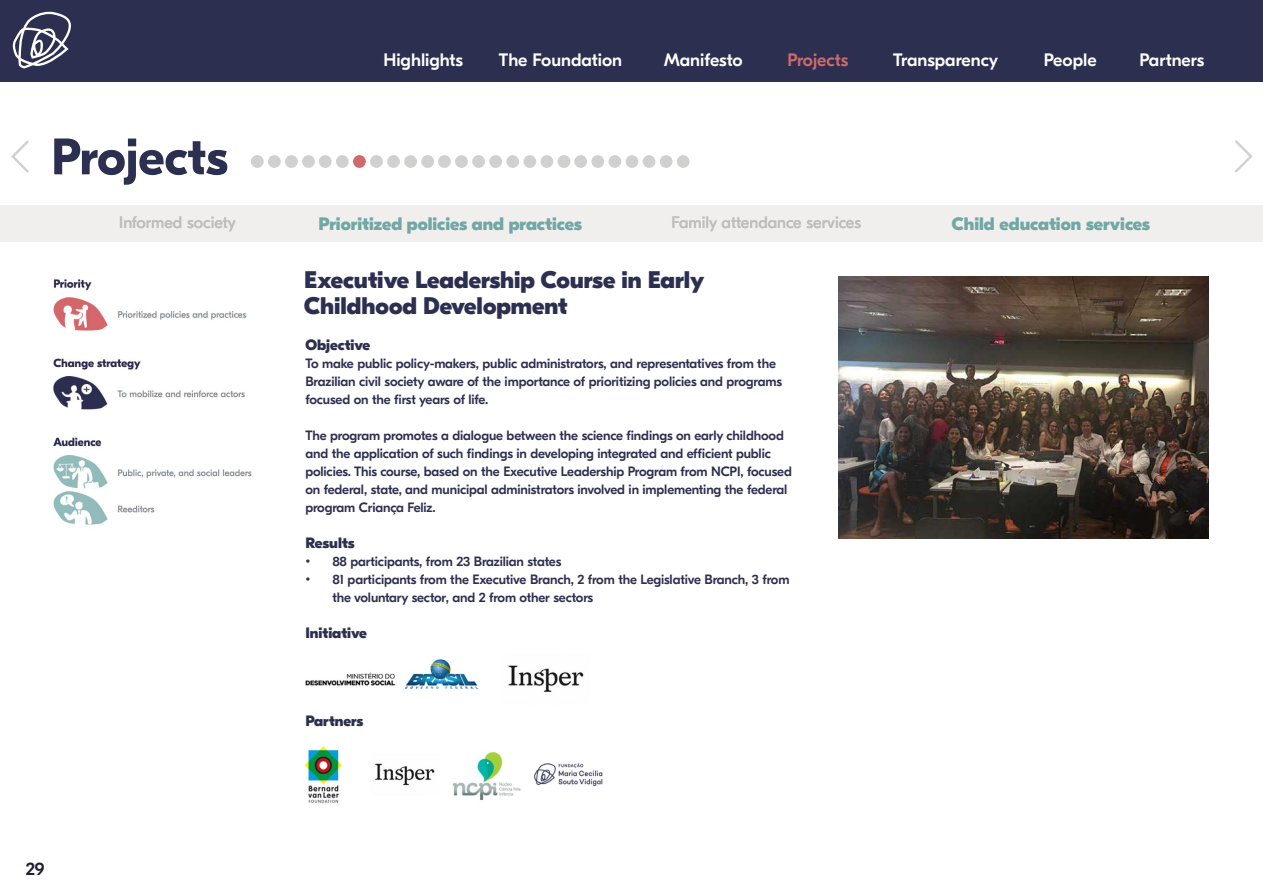
<style>
.page{position:relative;width:1263px;height:893px;background:#fff}
.page>*{position:absolute;margin:0;border:0;box-sizing:border-box;transform-origin:0 0}
.t1{font:700 51.15px "GT Eesti Pro Display";color:#2c2f4f}
.t2{font:800 24px/25.5px "GT Eesti Pro Display";color:#2c2f4f}
.t3{font:500 18px "GT Eesti Pro Display";color:#fff}
.t4{font:800 18px "GT Eesti Pro Display";color:#71a7a4}
.t5{font:500 18px "GT Eesti Pro Display";color:#ce6a6c}
.t6{font:500 18px "GT Eesti Pro Display";color:#1d1e35}
.t7{font:16.5px "GT Eesti Pro Display";color:#c2bdbb}
.t8{font:800 15px "GT Eesti Pro Display";color:#2c2f4f}
.t9{font:500 13.5px/18px "GT Eesti Pro Display";letter-spacing:-.01em;color:#2c2f4f}
</style>
<div class="page">
<svg style="left:1235px;top:140px;width:18px;height:33px"></svg>
<svg style="left:11px;top:140px;width:18px;height:33px"></svg>
<div style="left:0;top:205px;width:1263px;height:37px;background:#f0efee"></div>
<img style="left:838px;top:277px;width:371px;height:261px">
<img style="left:305px;top:659px;width:279px;height:33px">
<img style="left:304px;top:746px;width:300px;height:57px">
<div style="left:353px;top:155px;width:13px;height:13px;background:#ce6a6c;border-radius:50%"></div>
<div style="left:268px;top:155px;width:13px;height:13px;background:#d2d0cf;border-radius:50%"></div>
<div style="left:540px;top:155px;width:13px;height:13px;background:#d2d0cf;border-radius:50%"></div>
<div style="left:404px;top:155px;width:13px;height:13px;background:#d2d0cf;border-radius:50%"></div>
<div style="left:660px;top:155px;width:12px;height:13px;background:#d2d0cf;border-radius:50%"></div>
<div style="left:336px;top:155px;width:13px;height:13px;background:#d2d0cf;border-radius:50%"></div>
<div style="left:608px;top:155px;width:13px;height:13px;background:#d2d0cf;border-radius:50%"></div>
<div style="left:472px;top:155px;width:13px;height:13px;background:#d2d0cf;border-radius:50%"></div>
<div style="left:489px;top:155px;width:13px;height:13px;background:#d2d0cf;border-radius:50%"></div>
<div style="left:506px;top:155px;width:13px;height:13px;background:#d2d0cf;border-radius:50%"></div>
<div style="left:251px;top:155px;width:13px;height:13px;background:#d2d0cf;border-radius:50%"></div>
<div style="left:523px;top:155px;width:13px;height:13px;background:#d2d0cf;border-radius:50%"></div>
<div style="left:387px;top:155px;width:13px;height:13px;background:#d2d0cf;border-radius:50%"></div>
<div style="left:643px;top:155px;width:12px;height:13px;background:#d2d0cf;border-radius:50%"></div>
<div style="left:319px;top:155px;width:13px;height:13px;background:#d2d0cf;border-radius:50%"></div>
<div style="left:591px;top:155px;width:13px;height:13px;background:#d2d0cf;border-radius:50%"></div>
<div style="left:455px;top:155px;width:13px;height:13px;background:#d2d0cf;border-radius:50%"></div>
<div style="left:285px;top:155px;width:13px;height:13px;background:#d2d0cf;border-radius:50%"></div>
<div style="left:558px;top:155px;width:12px;height:13px;background:#d2d0cf;border-radius:50%"></div>
<div style="left:421px;top:155px;width:13px;height:13px;background:#d2d0cf;border-radius:50%"></div>
<div style="left:677px;top:155px;width:12px;height:13px;background:#d2d0cf;border-radius:50%"></div>
<div style="left:370px;top:155px;width:13px;height:13px;background:#d2d0cf;border-radius:50%"></div>
<div style="left:625px;top:155px;width:13px;height:13px;background:#d2d0cf;border-radius:50%"></div>
<div style="left:302px;top:155px;width:13px;height:13px;background:#d2d0cf;border-radius:50%"></div>
<div style="left:574px;top:155px;width:13px;height:13px;background:#d2d0cf;border-radius:50%"></div>
<div style="left:438px;top:155px;width:13px;height:13px;background:#d2d0cf;border-radius:50%"></div>
<div style="left:0;top:0;width:1263px;height:81px;background:#2c2f4f"></div>
<svg style="left:12px;top:12px;width:59px;height:56px"></svg>
<img style="left:53px;top:279px;width:199px;height:246px">
<h1 class="t1" style="left:51px;top:128px;width:178px">Projects</h1>
<h3 class="t3" style="left:383px;top:50px;width:81px">Highlights</h3>
<h3 class="t3" style="left:499px;top:50px;width:125px">The Foundation</h3>
<h3 class="t3" style="left:664px;top:50px;width:80px">Manifesto</h3>
<h3 class="t5" style="left:787px;top:50px;width:62px">Projects</h3>
<h3 class="t3" style="left:893px;top:50px;width:107px">Transparency</h3>
<h3 class="t3" style="left:1044px;top:50px;width:54px">People</h3>
<h3 class="t3" style="left:1139px;top:50px;width:66px">Partners</h3>
<p class="t7" style="left:119px;top:214px;width:118px">Informed society</p>
<h3 class="t4" style="left:318px;top:213px;width:265px">Prioritized policies and practices</h3>
<p class="t7" style="left:671px;top:214px;width:191px">Family attendance services</p>
<h3 class="t4" style="left:952px;top:213px;width:200px">Child education services</h3>
<h2 class="t2" style="left:304px;top:268px;width:401px">Executive Leadership Course in Early<br>Childhood Development</h2>
<p class="t8" style="left:305px;top:336px;width:66px">Objective</p>
<p class="t9" style="left:305px;top:354px;width:478px">To make public policy-makers, public administrators, and representatives from the<br>Brazilian civil society aware of the importance of prioritizing policies and programs focused on the first years of life.</p>
<p class="t9" style="left:305px;top:426px;width:488px">The program promotes a dialogue between the science findings on early childhood and the application of such findings in developing integrated and efficient public policies. This course, based on the Executive Leadership Program from NCPI, focused on federal, state, and municipal administrators involved in implementing the federal program Criança Feliz.</p>
<p class="t8" style="left:305px;top:534px;width:51px">Results</p>
<p class="t9" style="left:305px;top:552px;width:257px">• 88 participants, from 23 Brazilian states</p>
<p class="t9" style="left:332px;top:570px;width:459px;text-indent:-27px">• 81 participants from the Executive Branch, 2 from the Legislative Branch, 3 from the voluntary sector, and 2 from other sectors</p>
<p class="t8" style="left:305px;top:624px;width:63px">Initiative</p>
<p class="t8" style="left:305px;top:712px;width:59px">Partners</p>
<h3 class="t6" style="left:26px;top:859px;width:20px">29</h3>
</div>
